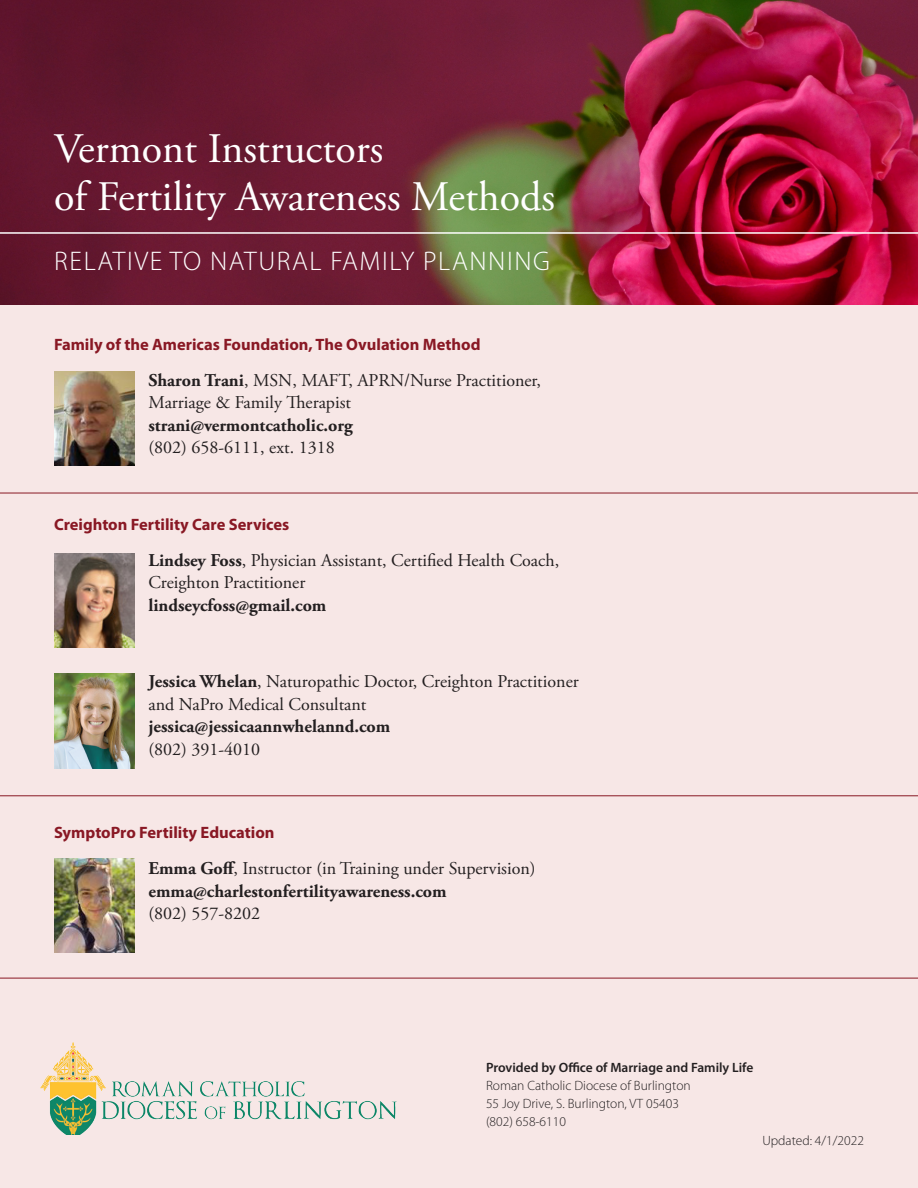
<style>
.page{position:relative;width:918px;height:1188px;background:#fff}
.page>*{position:absolute;margin:0;border:0;box-sizing:border-box;transform-origin:0 0}
.t1{font:42px/48px "Adobe Garamond Pro";color:#fff}
.t2{font:300 27px "Myriad Pro";letter-spacing:.06em;color:#fff}
.t3{font:18px/22.5px "Adobe Garamond Pro";color:#231f20}
.t4{font:700 16.5px "Myriad Pro";color:#891824}
.t5{font:300 13.5px/18px "Myriad Pro";color:#231f20}
.s1{font-weight:700}
.s2{font-weight:600}
</style>
<div class="page">
<div style="left:0;top:305px;width:918px;height:883px;background:#f7e7e6"></div>
<img style="left:0;top:0;width:918px;height:305px">
<hr style="left:0;top:232px;width:918px;height:2px;background:#fff">
<img style="left:40px;top:1042px;width:357px;height:93px">
<img style="left:54px;top:371px;width:81px;height:95px">
<img style="left:54px;top:553px;width:81px;height:95px">
<img style="left:54px;top:674px;width:81px;height:94px">
<img style="left:54px;top:858px;width:81px;height:95px">
<hr style="left:0;top:493px;width:918px;height:1px;background:#891824">
<hr style="left:0;top:795px;width:918px;height:1px;background:#891824">
<hr style="left:0;top:978px;width:918px;height:1px;background:#891824">
<p class="t1" style="left:54px;top:126px;width:503px">Vermont Instructors<br>of Fertility Awareness Methods</p>
<p class="t2" style="left:54px;top:246px;width:497px">RELATIVE TO NATURAL FAMILY PLANNING</p>
<p class="t4" style="left:54px;top:334px;width:428px">Family of the Americas Foundation, The Ovulation Method</p>
<p class="t3" style="left:148px;top:370px;width:394px"><span class="s1">Sharon Trani</span>, MSN, MAFT, APRN/Nurse Practitioner, Marriage &amp; Family Therapist <span class="s1">strani@vermontcatholic.org<br></span>(802) 658-6111, ext. 1318</p>
<p class="t4" style="left:54px;top:514px;width:237px">Creighton Fertility Care Services</p>
<p class="t3" style="left:148px;top:550px;width:412px"><span class="s1">Lindsey Foss</span>, Physician Assistant, Certified Health Coach,<br>Creighton Practitioner<br><span class="s1">lindseycfoss@gmail.com</span></p>
<p class="t3" style="left:148px;top:671px;width:432px"><span class="s1">Jessica Whelan</span>, Naturopathic Doctor, Creighton Practitioner and NaPro Medical Consultant <span class="s1">jessica@jessicaannwhelannd.com<br></span>(802) 391-4010</p>
<p class="t4" style="left:54px;top:822px;width:222px">SymptoPro Fertility Education</p>
<p class="t3" style="left:148px;top:858px;width:389px"><span class="s1">Emma Goff</span>, Instructor (in Training under Supervision) <span class="s1">emma@charlestonfertilityawareness.com<br></span>(802) 557-8202</p>
<p class="t5" style="left:486px;top:1059px;width:269px"><span class="s2">Provided by Office of Marriage and Family Life </span>Roman Catholic Diocese of Burlington<br>55 Joy Drive, S. Burlington, VT 05403<br>(802) 658-6110</p>
<p class="t5" style="left:762px;top:1132px;width:103px">Updated: 4/1/2022</p>
</div>
